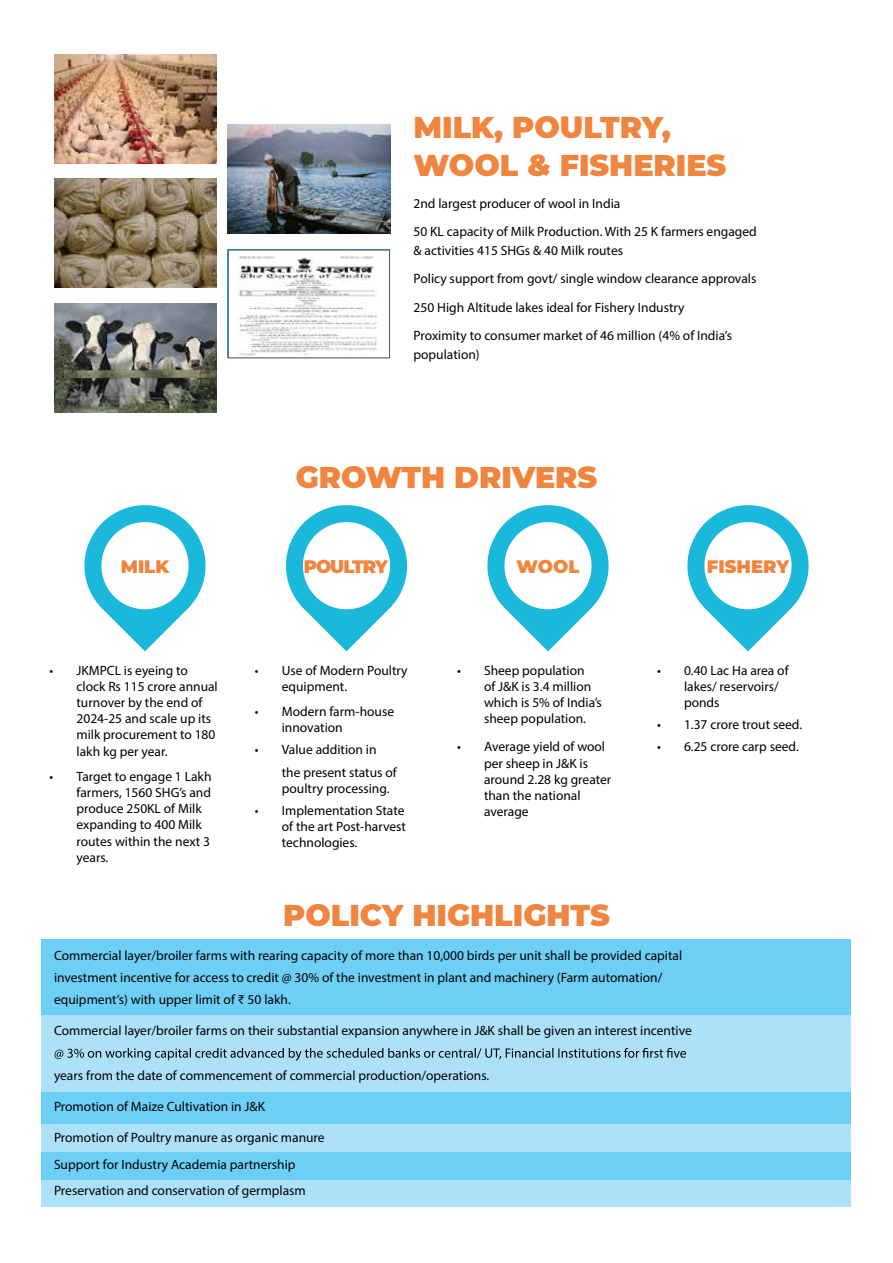
<style>
.page{position:relative;width:893px;height:1263px;background:#fff}
.page>*{position:absolute;margin:0;border:0;box-sizing:border-box;transform-origin:0 0}
.t1{font:900 30px/37.2px "Montserrat";color:#f0853f}
.t2{font:900 18px "Montserrat";color:#f0853f}
.t3{font:900 18px "Montserrat";letter-spacing:-.06em;color:#f0853f}
.t4{font:13.5px/16.2px "Myriad Pro";color:#010101}
</style>
<div class="page">
<div style="left:42px;top:940px;width:809px;height:76px;background:#6dcff6"></div>
<div style="left:42px;top:1092px;width:809px;height:33px;background:#6dcff6"></div>
<div style="left:42px;top:1125px;width:809px;height:27px;background:#ade1fa"></div>
<div style="left:42px;top:1180px;width:809px;height:27px;background:#ade1fa"></div>
<div style="left:42px;top:1152px;width:809px;height:28px;background:#6dcff6"></div>
<div style="left:42px;top:1016px;width:809px;height:76px;background:#ade1fa"></div>
<svg style="left:55px;top:1048px;width:631px;height:12px"></svg>
<svg style="left:84px;top:505px;width:122px;height:146px"></svg>
<svg style="left:286px;top:505px;width:121px;height:146px"></svg>
<svg style="left:487px;top:505px;width:122px;height:146px"></svg>
<svg style="left:687px;top:505px;width:122px;height:146px"></svg>
<img style="left:54px;top:55px;width:162px;height:109px">
<img style="left:54px;top:179px;width:162px;height:109px">
<img style="left:54px;top:304px;width:162px;height:109px">
<img style="left:228px;top:124px;width:162px;height:109px">
<img style="left:237px;top:256px;width:141px;height:100px">
<div style="left:228px;top:249px;width:162px;height:109px;border:1px solid #5a5a5a"></div>
<h1 class="t1" style="left:414px;top:107px;width:314px">MILK, POULTRY,<br>WOOL &amp; FISHERIES</h1>
<p class="t4" style="left:414px;top:189px;width:345px;line-height:28.2px">2nd largest producer of wool in India<br>50 KL capacity of Milk Production. With 25 K farmers engaged</p>
<p class="t4" style="left:414px;top:236px;width:344px;line-height:28.2px">&amp; activities 415 SHGs &amp; 40 Milk routes<br>Policy support from govt/ single window clearance approvals 250 High Altitude lakes ideal for Fishery Industry<br>Proximity to consumer market of 46 million (4% of India’s</p>
<p class="t4" style="left:414px;top:346px;width:68px">population)</p>
<h1 class="t1" style="left:296px;top:457px;width:303px">GROWTH DRIVERS</h1>
<h2 class="t2" style="left:121px;top:553px;width:50px">MILK</h2>
<h2 class="t3" style="left:304px;top:553px;width:86px">POULTRY</h2>
<h2 class="t2" style="left:517px;top:553px;width:64px">WOOL</h2>
<h2 class="t2" style="left:707px;top:553px;width:84px">FISHERY</h2>
<p class="t4" style="left:77px;top:662px;width:143px;text-indent:-27px">• JKMPCL is eyeing to clock Rs 115 crore annual turnover by the end of<br>2024-25 and scale up its milk procurement to 180 lakh kg per year.</p>
<p class="t4" style="left:77px;top:768px;width:137px;text-indent:-27px">• Target to engage 1 Lakh farmers, 1560 SHG’s and produce 250KL of Milk expanding to 400 Milk routes within the next 3 years.</p>
<p class="t4" style="left:282px;top:662px;width:127px;text-indent:-27px">• Use of Modern Poultry equipment.</p>
<p class="t4" style="left:282px;top:703px;width:114px;text-indent:-27px">• Modern farm-house innovation</p>
<p class="t4" style="left:282px;top:738px;width:116px;line-height:22.2px;text-indent:-27px">• Value addition in the present status of</p>
<p class="t4" style="left:282px;top:780px;width:109px">poultry processing.</p>
<p class="t4" style="left:282px;top:802px;width:126px;text-align:justify;text-indent:-27px">• Implementation State of the art Post-harvest technologies.</p>
<p class="t4" style="left:484px;top:662px;width:119px;text-indent:-27px">• Sheep population<br>of J&amp;K is 3.4 million which is 5% of India’s sheep population.</p>
<p class="t4" style="left:484px;top:738px;width:129px;text-indent:-27px">• Average yield of wool per sheep in J&amp;K is around 2.28 kg greater than the national average</p>
<h1 class="t1" style="left:283px;top:895px;width:328px">POLICY HIGHLIGHTS</h1>
<p class="t4" style="left:684px;top:662px;width:106px;text-indent:-27px">• 0.40 Lac Ha area of lakes/ reservoirs/ ponds</p>
<p class="t4" style="left:657px;top:716px;width:147px">• 1.37 crore trout seed.</p>
<p class="t4" style="left:657px;top:738px;width:143px">• 6.25 crore carp seed.</p>
<p class="t4" style="left:54px;top:944px;width:630px;line-height:22.2px">Commercial layer/broiler farms with rearing capacity of more than 10,000 birds per unit shall be provided capital investment incentive for access to credit @ 30% of the investment in plant and machinery (Farm automation/ equipment’s) with upper limit of ₹ 50 lakh.</p>
<p class="t4" style="left:54px;top:1022px;width:639px">Commercial layer/broiler farms on their substantial expansion anywhere in J&amp;K shall be given an interest incentive</p>
<p class="t4" style="left:54px;top:1067px;width:437px">years from the date of commencement of commercial production/operations.</p>
<p class="t4" style="left:54px;top:1098px;width:213px">Promotion of Maize Cultivation in J&amp;K</p>
<p class="t4" style="left:54px;top:1124px;width:272px;line-height:26.4px">Promotion of Poultry manure as organic manure<br>Support for Industry Academia partnership<br>Preservation and conservation of germplasm</p>
</div>
